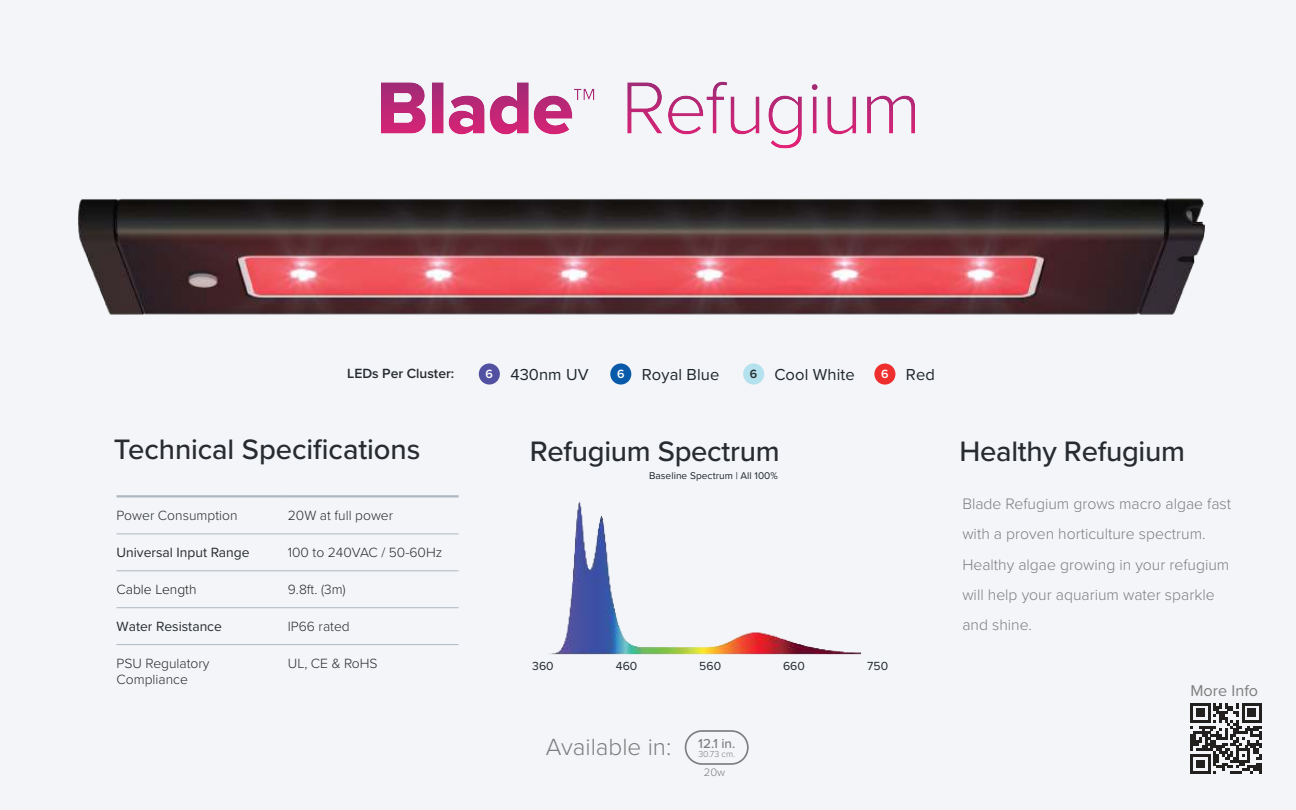
<style>
.page{position:relative;width:1296px;height:810px;background:#f3f5f8}
.page>*{position:absolute;margin:0;border:0;box-sizing:border-box;transform-origin:0 0}
.t1{font:500 29.25px "Proxima Nova";letter-spacing:-.01em;color:#282b2f}
.t2{font:300 24.3px "Proxima Nova";color:#7d7e7e}
.t3{font:16.43px "Proxima Nova";letter-spacing:.005em;color:#1f272c}
.t4{font:16.2px "Proxima Nova";color:#7d7e7e}
.t5{font:300 15.75px/30.4px "Proxima Nova";color:#7d7e7e}
.t6{font:300 13.95px/16.7px "Proxima Nova";color:#282b2f}
.t7{font:13.95px "Proxima Nova";color:#282b2f}
.t8{font:600 13.95px "Proxima Nova";color:#282b2f}
.t9{font:300 13.95px "Proxima Nova";color:#221f1f}
.t10{font:500 13.5px "Proxima Nova";color:#7d7e7e}
.t11{font:12.15px "Proxima Nova";letter-spacing:.005em;color:#1f272c}
.t12{font:300 11.25px "Proxima Nova";color:#7d7e7e}
.t13{font:10.12px "Proxima Nova";letter-spacing:.005em;color:#1f272c}
.t14{font:300 9px "Proxima Nova";color:#7d7e7e}
.s1{font-weight:600;font-size:12.38px;color:#282b2f}
.s2{font-weight:600;font-size:12.38px;color:#fff}
</style>
<div class="page">
<img style="left:78px;top:198px;width:1127px;height:186px">
<div style="left:874px;top:364px;width:21px;height:21px;background:#ee2f2d;border-radius:50%"></div>
<div style="left:610px;top:363px;width:21px;height:22px;background:#095ba9;border-radius:50%"></div>
<div style="left:479px;top:363px;width:21px;height:22px;background:#5250a1;border-radius:50%"></div>
<img style="left:381px;top:82px;width:534px;height:67px">
<img style="left:549px;top:501px;width:312px;height:154px">
<svg style="left:1191px;top:703px;width:71px;height:71px"></svg>
<div style="left:743px;top:363px;width:21px;height:22px;background:#b3e1ed;border-radius:50%"></div>
<div style="left:685px;top:730px;width:64px;height:35px;border:2px solid #7d7e7e;border-radius:17px"></div>
<hr style="left:117px;top:495px;width:171px;height:2px;background:#aeb8c1">
<hr style="left:288px;top:495px;width:171px;height:2px;background:#aeb8c1">
<hr style="left:117px;top:533px;width:171px;height:1px;background:#aeb8c1">
<hr style="left:288px;top:533px;width:171px;height:1px;background:#aeb8c1">
<hr style="left:117px;top:570px;width:171px;height:1px;background:#aeb8c1">
<hr style="left:288px;top:570px;width:171px;height:1px;background:#aeb8c1">
<hr style="left:117px;top:607px;width:171px;height:1px;background:#aeb8c1">
<hr style="left:288px;top:607px;width:171px;height:1px;background:#aeb8c1">
<hr style="left:117px;top:644px;width:171px;height:1px;background:#aeb8c1">
<hr style="left:288px;top:644px;width:171px;height:1px;background:#aeb8c1">
<p class="t8" style="left:347px;top:368px;width:109px">LEDs Per Cluster:</p>
<h1 class="t1" style="left:114px;top:437px;width:308px">Technical Specifications</h1>
<p class="t6" style="left:117px;top:508px;width:122px">Power Consumption</p>
<p class="t6" style="left:288px;top:508px;width:107px">20W at full power</p>
<p class="t7" style="left:117px;top:546px;width:135px">Universal Input Range</p>
<p class="t6" style="left:288px;top:545px;width:156px">100 to 240VAC / 50-60Hz</p>
<p class="t9" style="left:117px;top:583px;width:82px">Cable Length</p>
<p class="t6" style="left:288px;top:582px;width:59px">9.8ft. (3m)</p>
<p class="t7" style="left:117px;top:620px;width:107px">Water Resistance</p>
<p class="t6" style="left:288px;top:619px;width:63px">IP66 rated</p>
<p class="t6" style="left:117px;top:655px;width:95px">PSU Regulatory<br>Compliance</p>
<p class="t6" style="left:288px;top:655px;width:91px">UL, CE &amp; RoHS</p>
<p class="t3" style="left:750px;top:368px;width:106px"><span class="s1">6</span> Cool White</p>
<p class="t3" style="left:486px;top:368px;width:105px"><span class="s2">6</span> 430nm UV</p>
<p class="t3" style="left:617px;top:368px;width:104px"><span class="s2">6</span> Royal Blue</p>
<p class="t3" style="left:881px;top:368px;width:55px"><span class="s2">6</span> Red</p>
<h1 class="t1" style="left:530px;top:439px;width:251px">Refugium Spectrum</h1>
<h1 class="t1" style="left:960px;top:439px;width:227px">Healthy Refugium</h1>
<p class="t13" style="left:649px;top:471px;width:130px">Baseline Spectrum | All 100%</p>
<p class="t11" style="left:532px;top:661px;width:23px">360</p>
<p class="t11" style="left:616px;top:661px;width:23px">460</p>
<p class="t11" style="left:699px;top:661px;width:23px">560</p>
<p class="t11" style="left:783px;top:661px;width:23px">660</p>
<p class="t11" style="left:867px;top:661px;width:22px">750</p>
<h2 class="t2" style="left:546px;top:737px;width:127px">Available in:</h2>
<p class="t10" style="left:698px;top:737px;width:39px">12.1 in.</p>
<p class="t14" style="left:698px;top:750px;width:38px">30.73 cm.</p>
<p class="t12" style="left:704px;top:768px;width:23px">20w</p>
<p class="t5" style="left:962px;top:489px;width:270px">Blade Refugium grows macro algae fast with a proven horticulture spectrum.<br>Healthy algae growing in your refugium will help your aquarium water sparkle and shine.</p>
<p class="t4" style="left:1191px;top:684px;width:69px">More Info</p>
</div>
